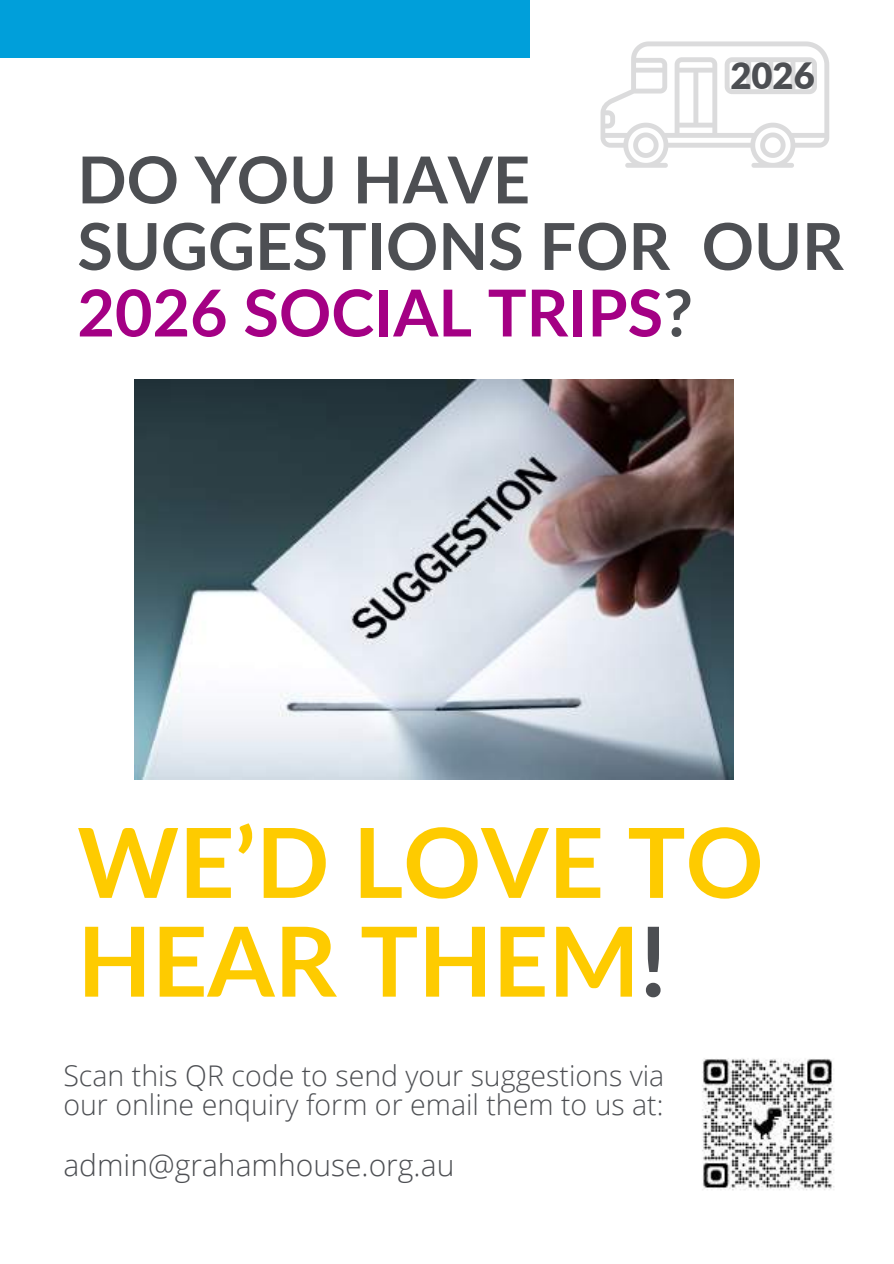
<style>
.page{position:relative;width:894px;height:1264px;background:#fff}
.page>*{position:absolute;margin:0;border:0;box-sizing:border-box;transform-origin:0 0}
.t1{font:700 96.6px/98.7px "Lato";color:#fecb00}
.t2{font:700 64.8px/66.4px "Lato";color:#4d4f53}
.t3{font:900 36.3px "Lato";color:#4d4f53}
.t4{font:300 30px "Open Sans";color:#4d4f53}
.t5{font:300 28.5px/29.2px "Open Sans";color:#4d4f53}
.s1{color:#a40084}
.s2{color:#4d4f53}
</style>
<div class="page">
<div style="left:0;top:0;width:529px;height:58px;background:#009fda"></div>
<svg style="left:600px;top:41px;width:229px;height:127px"></svg>
<img style="left:702px;top:1058px;width:133px;height:133px">
<img style="left:134px;top:379px;width:599px;height:400px">
<p class="t3" style="left:730px;top:53px;width:86px">2026</p>
<h2 class="t2" style="left:77px;top:145px;width:767px">DO YOU HAVE<br>SUGGESTIONS FOR OUR<br><span class="s1">2026 SOCIAL TRIPS</span>?</h2>
<h1 class="t1" style="left:77px;top:811px;width:687px">WE’D LOVE TO<br>HEAR THEM<span class="s2">!</span></h1>
<p class="t5" style="left:63px;top:1060px;width:602px">Scan this QR code to send your suggestions via our online enquiry form or email them to us at:</p>
<p class="t4" style="left:63px;top:1143px;width:392px">admin@grahamhouse.org.au</p>
</div>
